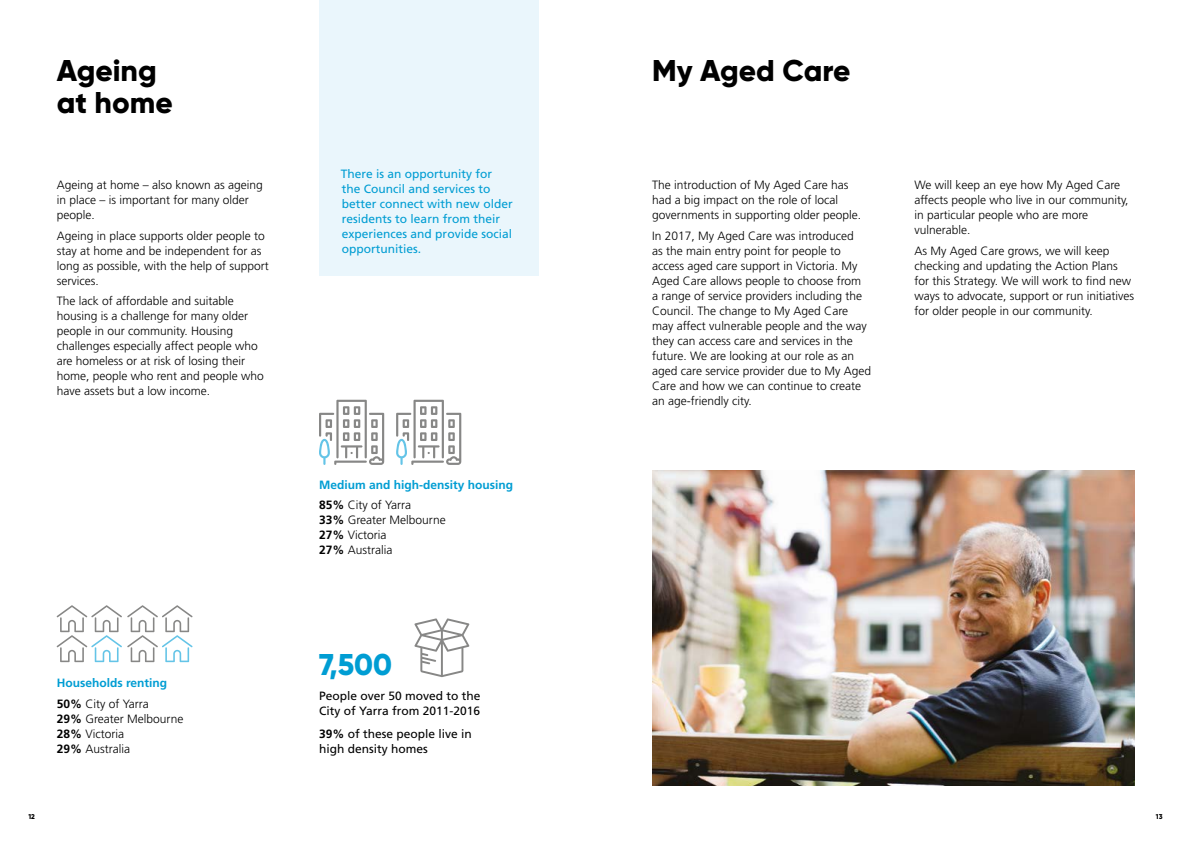
<style>
.page{position:relative;width:1191px;height:842px;background:#fff}
.page>*{position:absolute;margin:0;border:0;box-sizing:border-box;transform-origin:0 0}
.t1{font:800 30px/32px "Gilroy";color:#000}
.t2{font:800 30px "Gilroy";color:#009dd3}
.t3{font:300 12px/15px "Frutiger LT Std";color:#000}
.t4{font:12px/15px "Frutiger LT Std";color:#009dd3}
.t5{font:12px/15px "Frutiger LT Std";color:#000}
.t6{font:700 12px/20.7px "Frutiger LT Std";color:#009dd3}
.t7{font:800 7px "Gilroy";color:#000}
.s1{color:#000}
.s2{font-weight:300;color:#000}
.s3{font-weight:700}
</style>
<div class="page">
<img style="left:652px;top:471px;width:482px;height:314px">
<svg style="left:57px;top:605px;width:136px;height:57px"></svg>
<svg style="left:319px;top:400px;width:65px;height:65px"></svg>
<svg style="left:396px;top:400px;width:65px;height:65px"></svg>
<svg style="left:414px;top:618px;width:55px;height:59px"></svg>
<div style="left:319px;top:0;width:220px;height:276px;background:#eaf6fc"></div>
<h1 class="t1" style="left:57px;top:54px;width:118px">Ageing at home</h1>
<h1 class="t1" style="left:652px;top:54px;width:200px">My Aged Care</h1>
<p class="t3" style="left:57px;top:178px;width:208px">Ageing at home – also known as ageing in place – is important for many older people.</p>
<p class="t3" style="left:57px;top:228px;width:214px">Ageing in place supports older people to stay at home and be independent for as long as possible, with the help of support services.</p>
<p class="t3" style="left:57px;top:294px;width:209px">The lack of affordable and suitable housing is a challenge for many older people in our community. Housing challenges especially affect people who are homeless or at risk of losing their home, people who rent and people who have assets but a low income.</p>
<p class="t6" style="left:57px;top:673px;width:112px">Households renting<br><span class="s1">50%</span> <span class="s2">City of Yarra</span></p>
<p class="t3" style="left:57px;top:712px;width:128px"><span class="s3">29%</span> Greater Melbourne<br><span class="s3">28%</span> Victoria<br><span class="s3">29%</span> Australia</p>
<p class="t4" style="left:341px;top:167px;width:173px">There is an opportunity for the Council and services to better connect with new older residents to learn from their experiences and provide social opportunities.</p>
<p class="t6" style="left:319px;top:474px;width:196px">Medium and high-density housing<br><span class="s1">85%</span> <span class="s2">City of Yarra</span></p>
<p class="t3" style="left:319px;top:513px;width:128px"><span class="s3">33%</span> Greater Melbourne<br><span class="s3">27%</span> Victoria<br><span class="s3">27%</span> Australia</p>
<h1 class="t2" style="left:319px;top:646px;width:75px">7,500</h1>
<p class="t5" style="left:319px;top:688px;width:163px">People over 50 moved to the<br>City of Yarra from 2011-2016</p>
<p class="t5" style="left:319px;top:726px;width:154px"><span class="s3">39%</span> of these people live in high density homes</p>
<p class="t3" style="left:652px;top:178px;width:210px">The introduction of My Aged Care has had a big impact on the role of local governments in supporting older people.</p>
<p class="t3" style="left:652px;top:228px;width:220px">In 2017, My Aged Care was introduced<br>as the main entry point for people to access aged care support in Victoria. My Aged Care allows people to choose from<br>a range of service providers including the Council. The change to My Aged Care may affect vulnerable people and the way they can access care and services in the future. We are looking at our role as an aged care service provider due to My Aged Care and how we can continue to create an age-friendly city.</p>
<p class="t3" style="left:914px;top:178px;width:216px">We will keep an eye how My Aged Care affects people who live in our community, in particular people who are more vulnerable.</p>
<p class="t3" style="left:914px;top:243px;width:221px">As My Aged Care grows, we will keep checking and updating the Action Plans for this Strategy. We will work to find new ways to advocate, support or run initiatives for older people in our community.</p>
<p class="t7" style="left:28px;top:812px;width:8px">12</p>
<p class="t7" style="left:1156px;top:812px;width:8px">13</p>
</div>
